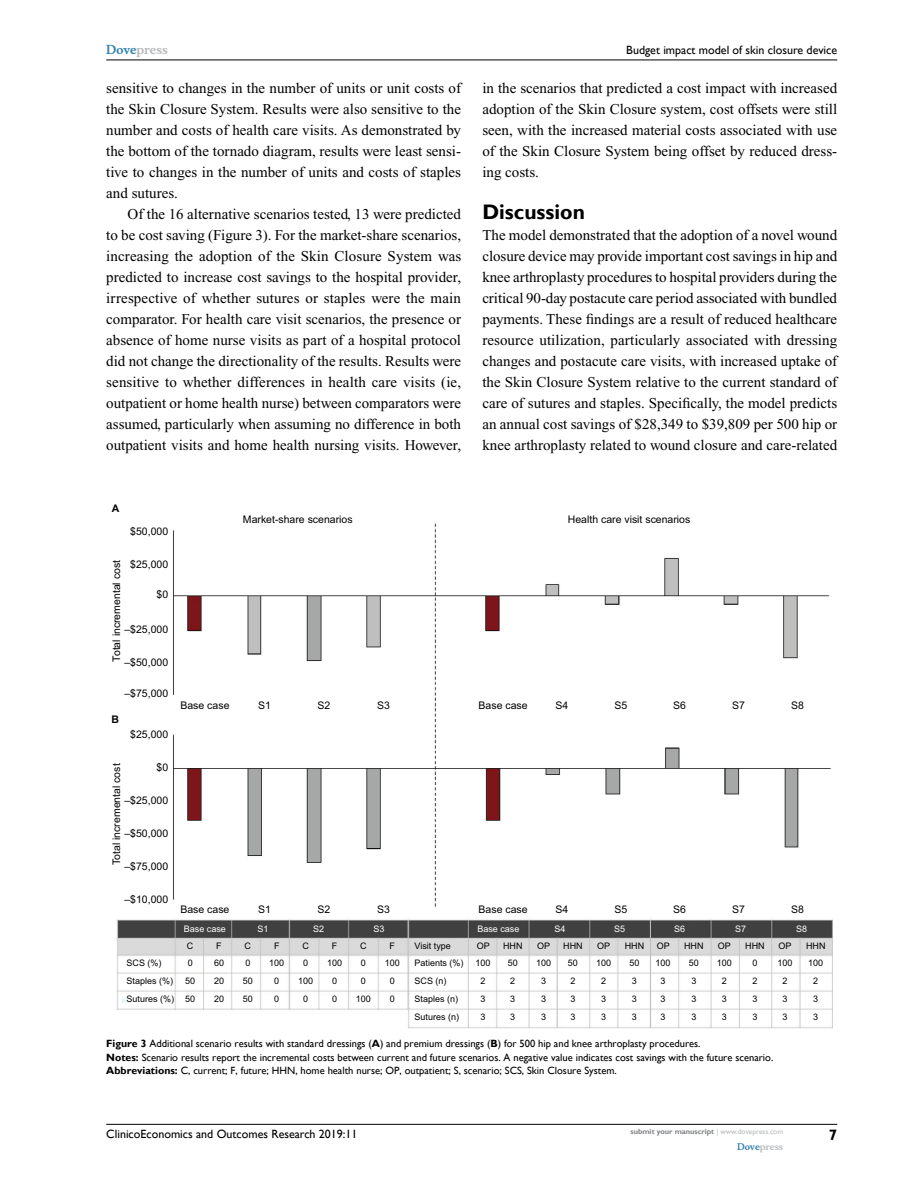
<style>
.page{position:relative;width:918px;height:1188px;background:#fff}
.page>*{position:absolute;margin:0;border:0;box-sizing:border-box;transform-origin:0 0}
.t1{font:700 21px "Gill Sans";color:#000}
.t2{font:15px/21px "Times New Roman";color:#000;text-align:justify}
.t3{font:700 15px "Gill Sans";color:#000}
.t4{font:12px "Gill Sans";color:#000}
.t5{font:700 12px "Musee";color:#b8babc}
.t6{font:10.5px/13.5px "Gill Sans";color:#000}
.t7{font:10.5px "Arial";color:#000}
.t8{font:700 10.5px "Arial";color:#000}
.t9{font:9px/18px "Arial";color:#000}
.t10{font:9px "Arial";color:#fff}
.t11{font:700 9px "Musee";color:#b8babc}
.t12{font:700 7.5px "Gill Sans";color:#808285}
.s1{color:#3785ad}
.s2{font-weight:700}
.s3{font-weight:400;color:#b8babc}
</style>
<div class="page">
<hr style="left:106px;top:1124px;width:731px;height:1px;background:#000">
<hr style="left:106px;top:60px;width:731px;height:1px;background:#000">
<img style="left:117px;top:523px;width:715px;height:505px">
<p class="t5" style="left:106px;top:43px;width:63px"><span class="s1">Dove</span>press</p>
<p class="t4" style="left:626px;top:43px;width:212px">Budget impact model of skin closure device</p>
<p class="t2" style="left:106px;top:77px;width:356px">sensitive to changes in the number of units or unit costs of the Skin Closure System. Results were also sensitive to the number and costs of health care visits. As demonstrated by the bottom of the tornado diagram, results were least sensi&shy;tive to changes in the number of units and costs of staples and sutures.</p>
<p class="t2" style="left:106px;top:203px;width:357px;text-indent:21px">Of the 16 alternative scenarios tested, 13 were predicted to be cost saving (Figure 3). For the market-share scenarios, increasing the adoption of the Skin Closure System was predicted to increase cost savings to the hospital provider, irrespective of whether sutures or staples were the main comparator. For health care visit scenarios, the presence or absence of home nurse visits as part of a hospital protocol did not change the directionality of the results. Results were sensitive to whether differences in health care visits (ie, outpatient or home health nurse) between comparators were assumed, particularly when assuming no difference in both outpatient visits and home health nursing visits. However,</p>
<p class="t2" style="left:482px;top:77px;width:356px">in the scenarios that predicted a cost impact with increased adoption of the Skin Closure system, cost offsets were still seen, with the increased material costs associated with use of the Skin Closure System being offset by reduced dress&shy;ing costs.</p>
<h1 class="t1" style="left:482px;top:199px;width:104px">Discussion</h1>
<p class="t2" style="left:482px;top:224px;width:356px">The model demonstrated that the adoption of a novel wound closure device may provide important cost savings in hip and knee arthroplasty procedures to hospital providers during the critical 90-day postacute care period associated with bundled payments. These findings are a result of reduced healthcare resource utilization, particularly associated with dressing changes and postacute care visits, with increased uptake of the Skin Closure System relative to the current standard of care of sutures and staples. Specifically, the model predicts an annual cost savings of $28,349 to $39,809 per 500 hip or knee arthroplasty related to wound closure and care-related</p>
<p class="t8" style="left:112px;top:501px;width:9px">A</p>
<p class="t7" style="left:130px;top:524px;width:39px">$50,000</p>
<p class="t7" style="left:130px;top:557px;width:39px">$25,000</p>
<p class="t7" style="left:109px;top:662px;width:103px;rotate:-90deg">Total incremental cost</p>
<p class="t7" style="left:157px;top:587px;width:13px">$0</p>
<p class="t7" style="left:124px;top:622px;width:45px">–$25,000</p>
<p class="t7" style="left:124px;top:655px;width:45px">–$50,000</p>
<p class="t7" style="left:124px;top:687px;width:45px">–$75,000</p>
<p class="t8" style="left:112px;top:712px;width:9px">B</p>
<p class="t7" style="left:130px;top:727px;width:39px">$25,000</p>
<p class="t7" style="left:109px;top:865px;width:103px;rotate:-90deg">Total incremental cost</p>
<p class="t7" style="left:157px;top:760px;width:13px">$0</p>
<p class="t7" style="left:124px;top:793px;width:45px">–$25,000</p>
<p class="t7" style="left:124px;top:826px;width:45px">–$50,000</p>
<p class="t7" style="left:124px;top:859px;width:45px">–$75,000</p>
<p class="t7" style="left:124px;top:892px;width:45px">–$10,000</p>
<p class="t7" style="left:243px;top:512px;width:111px">Market-share scenarios</p>
<p class="t7" style="left:568px;top:512px;width:124px">Health care visit scenarios</p>
<p class="t7" style="left:180px;top:699px;width:51px">Base case</p>
<p class="t7" style="left:258px;top:699px;width:14px">S1</p>
<p class="t7" style="left:318px;top:699px;width:14px">S2</p>
<p class="t7" style="left:377px;top:699px;width:14px">S3</p>
<p class="t7" style="left:479px;top:699px;width:51px">Base case</p>
<p class="t7" style="left:556px;top:699px;width:14px">S4</p>
<p class="t7" style="left:614px;top:699px;width:14px">S5</p>
<p class="t7" style="left:673px;top:699px;width:14px">S6</p>
<p class="t7" style="left:732px;top:699px;width:14px">S7</p>
<p class="t7" style="left:791px;top:699px;width:14px">S8</p>
<p class="t7" style="left:180px;top:902px;width:51px">Base case</p>
<p class="t7" style="left:258px;top:902px;width:14px">S1</p>
<p class="t7" style="left:318px;top:902px;width:14px">S2</p>
<p class="t7" style="left:377px;top:902px;width:14px">S3</p>
<p class="t7" style="left:479px;top:902px;width:51px">Base case</p>
<p class="t7" style="left:556px;top:902px;width:14px">S4</p>
<p class="t7" style="left:614px;top:902px;width:14px">S5</p>
<p class="t7" style="left:673px;top:902px;width:14px">S6</p>
<p class="t7" style="left:732px;top:902px;width:14px">S7</p>
<p class="t7" style="left:791px;top:902px;width:14px">S8</p>
<p class="t10" style="left:184px;top:923px;width:44px">Base case</p>
<p class="t10" style="left:258px;top:923px;width:13px">S1</p>
<p class="t10" style="left:313px;top:923px;width:13px">S2</p>
<p class="t10" style="left:374px;top:923px;width:13px">S3</p>
<p class="t10" style="left:477px;top:923px;width:44px">Base case</p>
<p class="t10" style="left:555px;top:923px;width:13px">S4</p>
<p class="t10" style="left:614px;top:923px;width:13px">S5</p>
<p class="t10" style="left:674px;top:923px;width:13px">S6</p>
<p class="t10" style="left:735px;top:923px;width:13px">S7</p>
<p class="t10" style="left:796px;top:923px;width:13px">S8</p>
<p class="t9" style="left:127px;top:954px;width:49px">SCS (%)<br>Staples (%)<br>Sutures (%)</p>
<p class="t9" style="left:187px;top:937px;width:8px">C</p>
<p class="t9" style="left:216px;top:937px;width:7px">F</p>
<p class="t9" style="left:245px;top:937px;width:8px">C</p>
<p class="t9" style="left:274px;top:937px;width:7px">F</p>
<p class="t9" style="left:302px;top:937px;width:8px">C</p>
<p class="t9" style="left:332px;top:937px;width:7px">F</p>
<p class="t9" style="left:360px;top:937px;width:8px">C</p>
<p class="t9" style="left:390px;top:937px;width:7px">F</p>
<p class="t9" style="left:390px;top:971px;width:7px">0<br>0</p>
<p class="t9" style="left:185px;top:954px;width:12px">0<br>50<br>50</p>
<p class="t9" style="left:214px;top:954px;width:12px;text-align:justify">60<br>20<br>20</p>
<p class="t9" style="left:243px;top:954px;width:12px">0<br>50<br>50</p>
<p class="t9" style="left:269px;top:954px;width:17px;text-align:center">100<br>0<br>0</p>
<p class="t9" style="left:298px;top:954px;width:17px;text-align:center">0<br>100<br>0</p>
<p class="t9" style="left:327px;top:954px;width:17px;text-align:center">100<br>0<br>0</p>
<p class="t9" style="left:356px;top:954px;width:17px;text-align:center">0<br>0<br>100</p>
<p class="t9" style="left:385px;top:954px;width:17px">100</p>
<p class="t9" style="left:415px;top:937px;width:51px;line-height:16.8px">Visit type<br>Patients (%)</p>
<p class="t9" style="left:415px;top:971px;width:46px">SCS (n)<br>Staples (n)<br>Sutures (n)</p>
<p class="t9" style="left:477px;top:937px;width:15px">OP</p>
<p class="t9" style="left:503px;top:937px;width:21px">HHN</p>
<p class="t9" style="left:537px;top:937px;width:15px">OP</p>
<p class="t9" style="left:563px;top:937px;width:21px">HHN</p>
<p class="t9" style="left:597px;top:937px;width:15px">OP</p>
<p class="t9" style="left:625px;top:937px;width:21px">HHN</p>
<p class="t9" style="left:657px;top:937px;width:15px">OP</p>
<p class="t9" style="left:684px;top:937px;width:21px">HHN</p>
<p class="t9" style="left:691px;top:971px;width:7px">3<br>3</p>
<p class="t9" style="left:476px;top:954px;width:17px;text-align:center">100<br>2<br>3</p>
<p class="t9" style="left:508px;top:954px;width:12px">50<br>2<br>3</p>
<p class="t9" style="left:536px;top:954px;width:17px;text-align:center">100<br>3<br>3</p>
<p class="t9" style="left:568px;top:954px;width:12px">50<br>2<br>3</p>
<p class="t9" style="left:596px;top:954px;width:17px;text-align:center">100<br>2<br>3</p>
<p class="t9" style="left:629px;top:954px;width:12px">50<br>3<br>3</p>
<p class="t9" style="left:656px;top:954px;width:17px;text-align:center">100<br>3<br>3</p>
<p class="t9" style="left:689px;top:954px;width:12px">50</p>
<p class="t9" style="left:718px;top:937px;width:15px">OP</p>
<p class="t9" style="left:722px;top:971px;width:7px">2<br>3</p>
<p class="t9" style="left:717px;top:954px;width:17px">100</p>
<p class="t9" style="left:745px;top:937px;width:21px">HHN</p>
<p class="t9" style="left:753px;top:971px;width:7px">2<br>3</p>
<p class="t9" style="left:753px;top:954px;width:7px">0</p>
<p class="t9" style="left:778px;top:937px;width:15px">OP</p>
<p class="t9" style="left:782px;top:971px;width:7px">2<br>3</p>
<p class="t9" style="left:777px;top:954px;width:17px">100</p>
<p class="t9" style="left:806px;top:937px;width:21px">HHN</p>
<p class="t9" style="left:813px;top:971px;width:7px">2<br>3</p>
<p class="t9" style="left:808px;top:954px;width:17px">100</p>
<p class="t9" style="left:481px;top:1008px;width:7px">3</p>
<p class="t9" style="left:510px;top:1008px;width:7px">3</p>
<p class="t9" style="left:541px;top:1008px;width:7px">3</p>
<p class="t9" style="left:570px;top:1008px;width:7px">3</p>
<p class="t9" style="left:601px;top:1008px;width:7px">3</p>
<p class="t9" style="left:632px;top:1008px;width:7px">3</p>
<p class="t9" style="left:661px;top:1008px;width:7px">3</p>
<p class="t9" style="left:691px;top:1008px;width:7px">3</p>
<p class="t9" style="left:722px;top:1008px;width:7px">3</p>
<p class="t9" style="left:753px;top:1008px;width:7px">3</p>
<p class="t9" style="left:782px;top:1008px;width:7px">3</p>
<p class="t9" style="left:813px;top:1008px;width:7px">3</p>
<p class="t6" style="left:106px;top:1037px;width:669px"><span class="s2">Figure 3</span> Additional scenario results with standard dressings (<span class="s2">A</span>) and premium dressings (<span class="s2">B</span>) for 500 hip and knee arthroplasty procedures.<br><span class="s2">Notes:</span> Scenario results report the incremental costs between current and future scenarios. A negative value indicates cost savings with the future scenario.<br><span class="s2">Abbreviations:</span> C, current; F, future; HHN</p>
<p class="t6" style="left:295px;top:1064px;width:323px">, home health nurse; OP, outpatient; S, scenario; SCS, Skin Closure System.</p>
<p class="t4" style="left:106px;top:1127px;width:253px">ClinicoEconomics and Outcomes Research 2019:11</p>
<p class="t12" style="left:631px;top:1127px;width:154px">submit your manuscript <span class="s3">| www.dovepress.com</span></p>
<p class="t11" style="left:737px;top:1141px;width:48px"><span class="s1">Dove</span>press</p>
<p class="t3" style="left:829px;top:1126px;width:10px">7</p>
</div>
